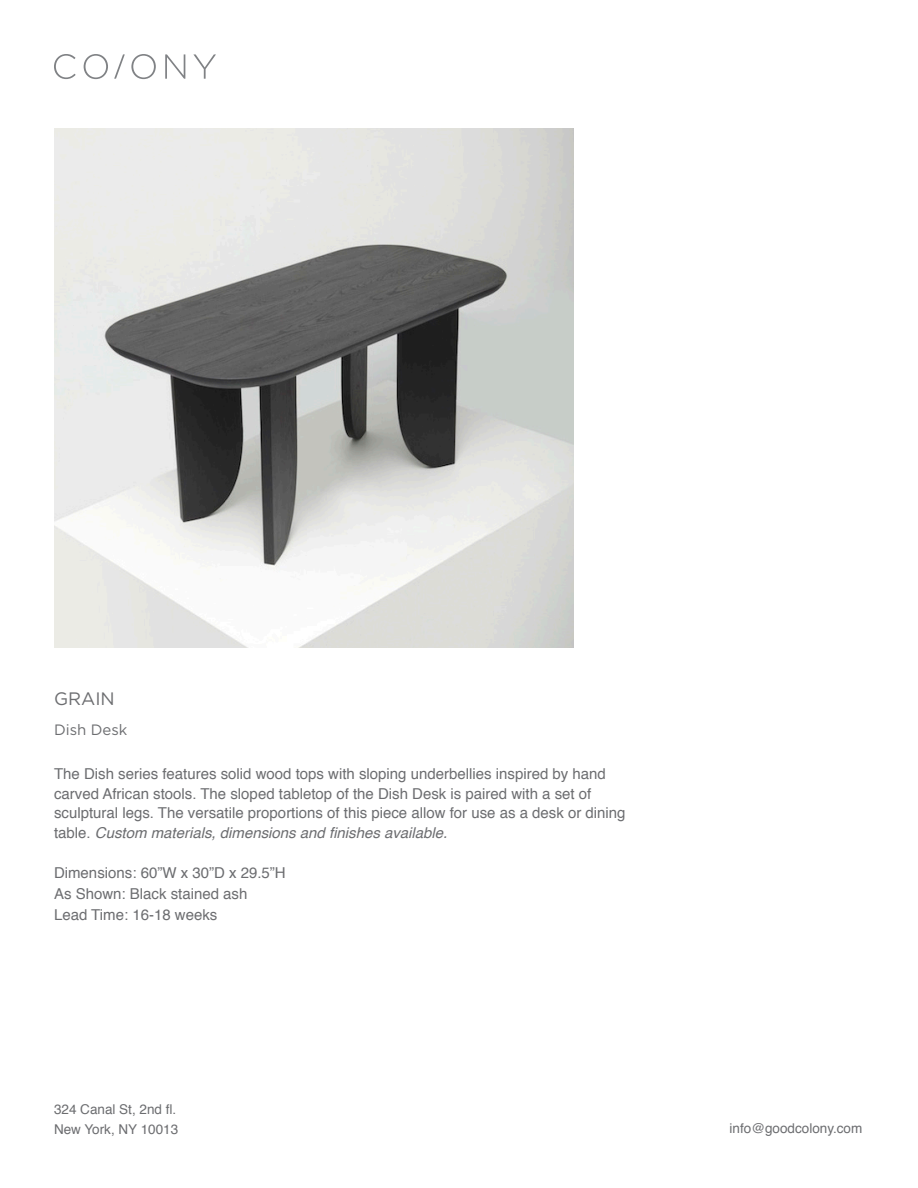
<style>
.page{position:relative;width:918px;height:1188px;background:#fff}
.page>*{position:absolute;margin:0;border:0;box-sizing:border-box;transform-origin:0 0}
.Artist_Title{font:18px "Gotham";color:#6c6d70}
.Description{font:15px/19.5px "Helvetica";color:#6c6d70}
.Dims_and_Materials{font:15px "Helvetica";color:#6c6d70}
.Title_of_Piece{font:15px "Gotham";color:#6c6d70}
.t1{font:13.5px/19.5px "Helvetica";color:#6c6d70}
.s1{font-style:italic}
</style>
<div class="page">
<svg style="left:84px;top:54px;width:24px;height:25px"></svg>
<svg style="left:131px;top:54px;width:25px;height:25px"></svg>
<svg style="left:165px;top:54px;width:20px;height:25px"></svg>
<svg style="left:193px;top:54px;width:23px;height:25px"></svg>
<svg style="left:114px;top:54px;width:11px;height:25px"></svg>
<svg style="left:54px;top:54px;width:22px;height:25px"></svg>
<img style="left:54px;top:128px;width:520px;height:520px">
<p class="Artist_Title" style="left:54px;top:687px;width:62px">GRAIN</p>
<p class="Title_of_Piece" style="left:54px;top:720px;width:75px">Dish Desk</p>
<p class="Description" style="left:54px;top:765px;width:573px">The Dish series features solid wood tops with sloping underbellies inspired by hand carved African stools. The sloped tabletop of the Dish Desk is paired with a set of sculptural legs. The versatile proportions of this piece allow for use as a desk or dining table. <span class="s1">Custom materials, dimensions and finishes available.</span></p>
<p class="Dims_and_Materials" style="left:54px;top:861px;width:233px">Dimensions: 60”W x 30”D x 29.5”H</p>
<p class="Dims_and_Materials" style="left:54px;top:882px;width:195px">As Shown: Black stained ash</p>
<p class="Dims_and_Materials" style="left:54px;top:903px;width:165px">Lead Time: 16-18 weeks</p>
<p class="t1" style="left:54px;top:1100px;width:126px">324 Canal St, 2nd fl.<br>New York, NY 10013</p>
<p class="t1" style="left:730px;top:1119px;width:134px">info@goodcolony.com</p>
</div>
